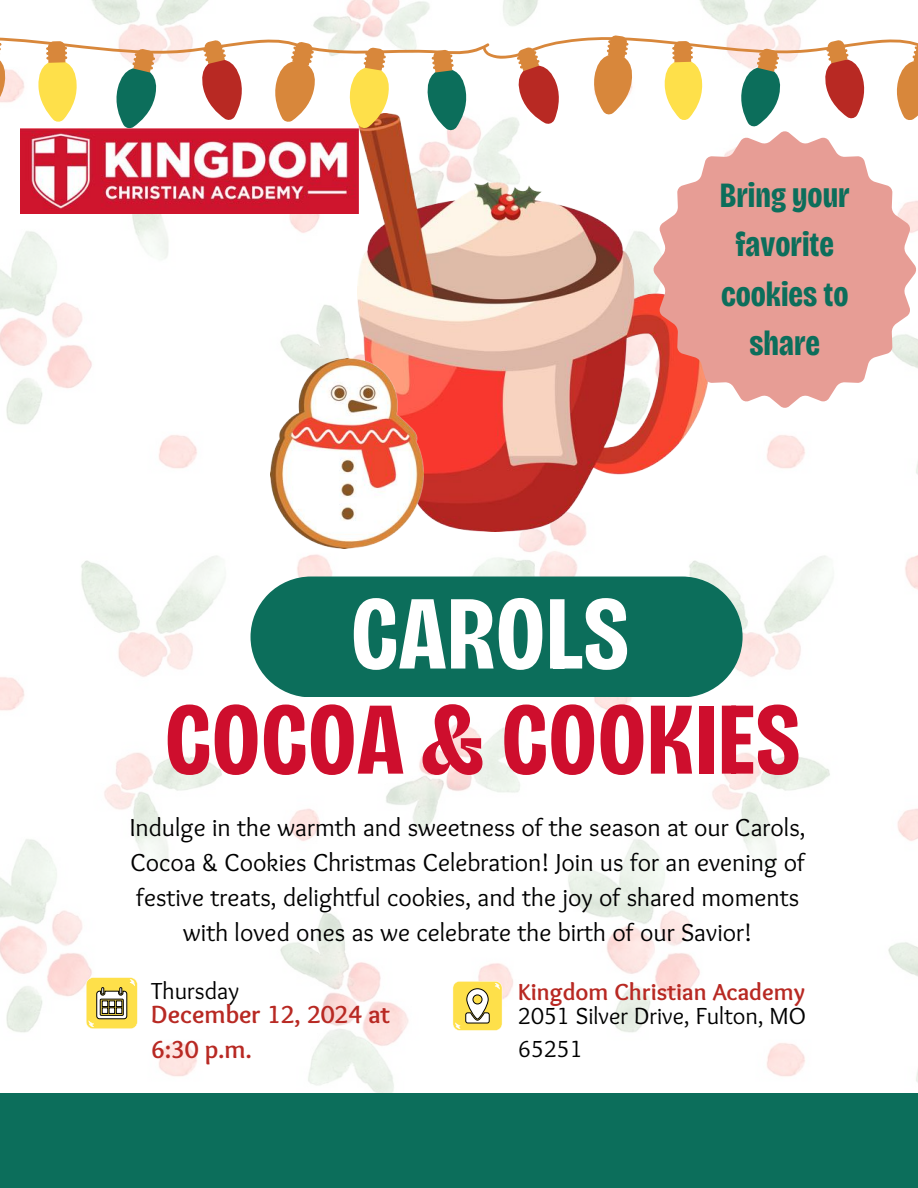
<style>
.page{position:relative;width:918px;height:1188px;background:#fff}
.page>*{position:absolute;margin:0;border:0;box-sizing:border-box;transform-origin:0 0}
.t1{font:700 105px "Bricolage Grotesque 28 pt Condensed";color:#fff}
.t2{font:700 103.05px "Bricolage Grotesque 28 pt Condensed";color:#ce0e2d}
.t3{font:700 35.4px/49.5px "Bricolage Grotesque 28 pt Condensed";color:#0c6e5b;text-align:center}
.t4{font:700 25.65px/34.8px "Sukar";color:#b82923}
.t5{font:25.5px/34.8px "Sukar";color:#000;text-align:center}
.t6{font:24.15px/33.8px "Sukar";color:#000}
.t7{font:700 24.15px "Sukar";color:#b82923}
</style>
<div class="page">
<img style="left:0;top:0;width:918px;height:1093px">
<div style="left:0;top:1093px;width:918px;height:95px;background:#0c6e5b"></div>
<img style="left:358px;top:131px;width:351px;height:400px">
<img style="left:271px;top:359px;width:153px;height:189px">
<svg style="left:653px;top:131px;width:264px;height:277px;fill:#e79d95"></svg>
<svg style="left:0;top:35px;width:918px;height:96px"></svg>
<svg style="left:86px;top:977px;width:52px;height:52px;background:#dbc96b"></svg>
<svg style="left:453px;top:981px;width:49px;height:50px"></svg>
<div style="left:251px;top:577px;width:492px;height:120px;background:#0c6e5b"></div>
<img style="left:21px;top:129px;width:337px;height:84px">
<p class="t3" style="left:720px;top:170px;width:131px">Bring your favorite cookies to share</p>
<p class="t1" style="left:351px;top:571px;width:280px">CAROLS</p>
<p class="t2" style="left:165px;top:678px;width:638px">COCOA &amp; COOKIES</p>
<p class="t5" style="left:130px;top:812px;width:677px">Indulge in the warmth and sweetness of the season at our Carols, Cocoa &amp; Cookies Christmas Celebration! Join us for an evening of festive treats, delightful cookies, and the joy of shared moments with loved ones as we celebrate the birth of our Savior!</p>
<p class="t6" style="left:151px;top:976px;width:89px">Thursday</p>
<h2 class="t4" style="left:151px;top:1000px;width:240px">December 12, 2024 at<br>6:30 p.m.</h2>
<h1 class="t7" style="left:518px;top:978px;width:288px">Kingdom Christian Academy</h1>
<h1 class="t6" style="left:518px;top:1000px;width:289px">2051 Silver Drive, Fulton, MO<br>65251</h1>
</div>
